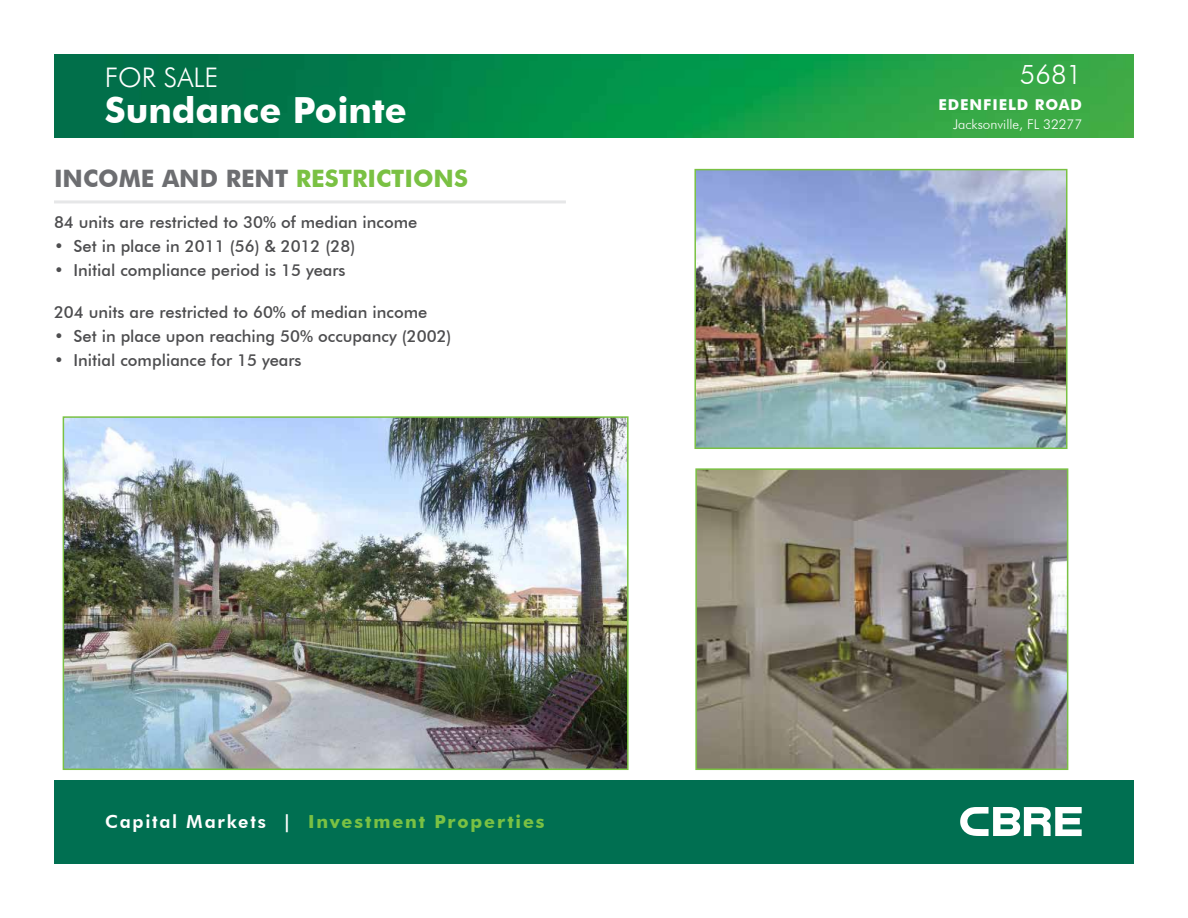
<style>
.page{position:relative;width:1188px;height:918px;background:#fff}
.page>*{position:absolute;margin:0;border:0;box-sizing:border-box;transform-origin:0 0}
.t1{font:700 36px "Futura BT";color:#fff}
.t2{font:300 27px "Futura BT";color:#fff}
.t3{font:700 24px "Futura BT";color:#6d6e71}
.t4{font:700 18px "Futura BT";letter-spacing:.105em;color:#7ac143}
.t5{font:500 16.5px "Futura BT";color:#4d4d4f}
.t6{font:700 15px "Futura BT";letter-spacing:.06em;color:#fff}
.t7{font:300 13.5px "Futura BT";color:#fff}
.s1{color:#7ac143}
.s2{font-weight:800;color:#fff}
</style>
<div class="page">
<img style="left:54px;top:54px;width:1080px;height:84px">
<div style="left:54px;top:780px;width:1080px;height:84px;background:#006f51"></div>
<svg style="left:960px;top:807px;width:122px;height:29px"></svg>
<img style="left:697px;top:172px;width:367px;height:274px">
<div style="left:694px;top:169px;width:373px;height:280px;border:2px solid #7ac143"></div>
<img style="left:698px;top:471px;width:367px;height:296px">
<div style="left:695px;top:468px;width:373px;height:302px;border:2px solid #7ac143"></div>
<hr style="left:54px;top:200px;width:512px;height:3px;background:#e6e7e8">
<img style="left:66px;top:419px;width:560px;height:348px">
<div style="left:63px;top:416px;width:566px;height:354px;border:2px solid #7ac143"></div>
<h2 class="t2" style="left:105px;top:61px;width:115px">FOR SALE</h2>
<h1 class="t1" style="left:105px;top:89px;width:304px">Sundance Pointe</h1>
<h3 class="t3" style="left:54px;top:164px;width:415px">INCOME AND RENT <span class="s1">RESTRICTIONS</span></h3>
<p class="t5" style="left:54px;top:212px;width:365px">84 units are restricted to 30% of median income</p>
<p class="t5" style="left:54px;top:236px;width:303px">• Set in place in 2011 (56) &amp; 2012 (28)</p>
<p class="t5" style="left:54px;top:260px;width:293px">• Initial compliance period is 15 years</p>
<p class="t5" style="left:54px;top:302px;width:375px">204 units are restricted to 60% of median income</p>
<p class="t5" style="left:54px;top:326px;width:399px">• Set in place upon reaching 50% occupancy (2002)</p>
<p class="t5" style="left:54px;top:350px;width:249px">• Initial compliance for 15 years</p>
<p class="t4" style="left:105px;top:810px;width:441px"><span class="s2">Capital Markets |</span> Investment Properties</p>
<h2 class="t2" style="left:1020px;top:58px;width:64px">5681</h2>
<p class="t6" style="left:938px;top:95px;width:145px">EDENFIELD ROAD</p>
<p class="t7" style="left:953px;top:116px;width:131px">Jacksonville, FL 32277</p>
</div>
